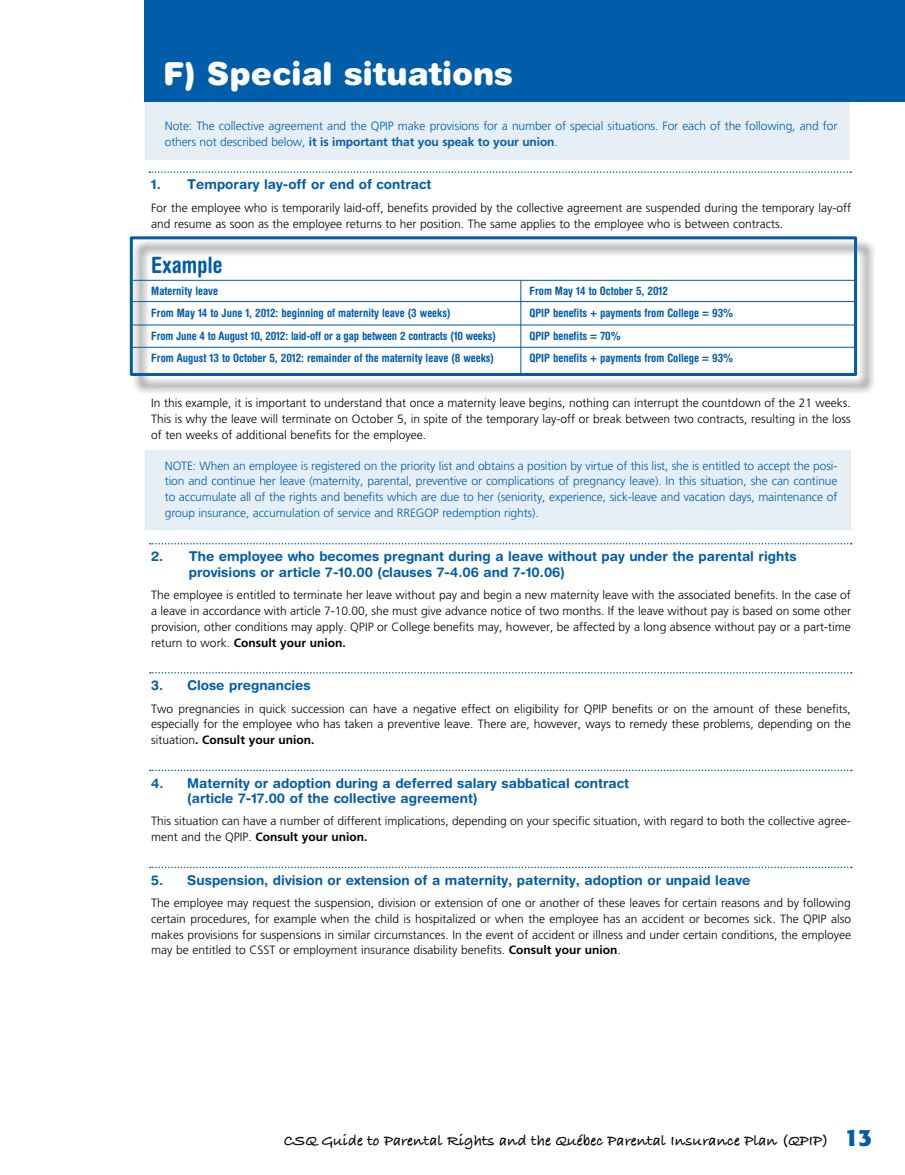
<style>
.page{position:relative;width:905px;height:1175px;background:#fff}
.page>*{position:absolute;margin:0;border:0;box-sizing:border-box;transform-origin:0 0}
.t1{font:900 31.65px "Helvetica Rounded";color:#fff}
.t2{font:700 condensed 22.5px "Helvetica Rounded";color:#005daa}
.t3{font:15.75px "Bradley Hand ITCTT Bold";color:#000}
.t4{font:700 13.5px/15.8px "Helvetica Rounded";color:#005daa}
.t5{font:300 12px/15.8px "Frutiger";color:#000;text-align:justify}
.t6{font:300 12px/15.8px "Frutiger";letter-spacing:-.01em;color:#005daa}
.t7{font:700 condensed 11.55px "Helvetica Rounded";color:#005daa}
.s1{font-weight:700}
.s2{font-family:"Formata";font-weight:700;font-size:23.55px;color:#005daa}
</style>
<div class="page">
<div style="left:145px;top:51px;width:704px;height:109px;background:#e6eff6"></div>
<div style="left:145px;top:450px;width:705px;height:80px;background:#e6eff6"></div>
<div style="left:145px;top:0;width:759px;height:102px;background:#005daa"></div>
<div style="left:132px;top:239px;width:743px;height:156px;background:#000;opacity:.75"></div>
<div style="left:130px;top:236px;width:727px;height:140px;border:3px solid #005daa"></div>
<hr style="left:133px;top:280px;width:724px;height:1px;background:#005daa">
<hr style="left:130px;top:301px;width:724px;height:1px;background:#005daa">
<hr style="left:131px;top:324px;width:724px;height:1px;background:#005daa">
<hr style="left:131px;top:347px;width:724px;height:1px;background:#005daa">
<svg style="left:150px;top:866px;width:701px;height:2px"></svg>
<svg style="left:150px;top:769px;width:701px;height:2px"></svg>
<svg style="left:150px;top:672px;width:701px;height:1px"></svg>
<svg style="left:150px;top:543px;width:701px;height:1px"></svg>
<svg style="left:149px;top:171px;width:702px;height:2px"></svg>
<hr style="left:520px;top:281px;width:1px;height:92px;background:#005daa">
<h1 class="t1" style="left:163px;top:53px;width:351px">F) Special situations</h1>
<p class="t6" style="left:165px;top:118px;width:674px">Note: The collective agreement and the QPIP make provisions for a number of special situations. For each of the following, and for others not described below, <span class="s1">it is important that you speak to your union</span>.</p>
<p class="t4" style="left:151px;top:176px;width:281px">1. Temporary lay-off or end of contract</p>
<p class="t5" style="left:151px;top:200px;width:701px">For the employee who is temporarily laid-off, benefits provided by the collective agreement are suspended during the temporary lay-off and resume as soon as the employee returns to her position. The same applies to the employee who is between contracts.</p>
<h2 class="t2" style="left:151px;top:251px;width:73px">Example</h2>
<p class="t7" style="left:151px;top:284px;width:68px">Maternity leave</p>
<p class="t7" style="left:529px;top:284px;width:140px">From May 14 to October 5, 2012</p>
<p class="t7" style="left:151px;top:306px;width:301px">From May 14 to June 1, 2012: beginning of maternity leave (3 weeks)</p>
<p class="t7" style="left:529px;top:306px;width:205px">QPIP benefits + payments from College = 93%</p>
<p class="t7" style="left:151px;top:329px;width:346px">From June 4 to August 10, 2012: laid-off or a gap between 2 contracts (10 weeks)</p>
<p class="t7" style="left:529px;top:329px;width:93px">QPIP benefits = 70%</p>
<p class="t7" style="left:151px;top:351px;width:344px">From August 13 to October 5, 2012: remainder of the maternity leave (8 weeks)</p>
<p class="t7" style="left:529px;top:351px;width:205px">QPIP benefits + payments from College = 93%</p>
<p class="t5" style="left:151px;top:395px;width:701px">In this example, it is important to understand that once a maternity leave begins, nothing can interrupt the countdown of the 21 weeks.<br>This is why the leave will terminate on October 5, in spite of the temporary lay-off or break between two contracts, resulting in the loss of ten weeks of additional benefits for the employee.</p>
<p class="t6" style="left:165px;top:457px;width:674px;text-align:justify">NOTE: When an employee is registered on the priority list and obtains a position by virtue of this list, she is entitled to accept the posi&shy;tion and continue her leave (maternity, parental, preventive or complications of pregnancy leave). In this situation, she can continue to accumulate all of the rights and benefits which are due to her (seniority, experience, sick-leave and vacation days, maintenance of group insurance, accumulation of service and RREGOP redemption rights).</p>
<p class="t4" style="left:189px;top:548px;width:609px;text-indent:-38px">2. The employee who becomes pregnant during a leave without pay under the parental rights provisions or article 7-10.00 (clauses 7-4.06 and 7-10.06)</p>
<p class="t5" style="left:151px;top:587px;width:701px">The employee is entitled to terminate her leave without pay and begin a new maternity leave with the associated benefits. In the case of a leave in accordance with article 7-10.00, she must give advance notice of two months. If the leave without pay is based on some other provision, other conditions may apply. QPIP or College benefits may, however, be affected by a long absence without pay or a part-time return to work. <span class="s1">Consult your union.</span></p>
<p class="t4" style="left:151px;top:677px;width:161px">3. Close pregnancies</p>
<p class="t5" style="left:151px;top:700px;width:701px">Two pregnancies in quick succession can have a negative effect on eligibility for QPIP benefits or on the amount of these benefits, especially for the employee who has taken a preventive leave. There are, however, ways to remedy these problems, depending on the situation<span class="s1">. Consult your union.</span></p>
<p class="t4" style="left:187px;top:775px;width:443px;line-height:15px;text-indent:-36px">4. Maternity or adoption during a deferred salary sabbatical contract (article 7-17.00 of the collective agreement)</p>
<p class="t5" style="left:151px;top:813px;width:701px">This situation can have a number of different implications, depending on your specific situation, with regard to both the collective agree&shy;ment and the QPIP. <span class="s1">Consult your union.</span></p>
<p class="t4" style="left:151px;top:871px;width:600px">5. Suspension, division or extension of a maternity, paternity, adoption or unpaid leave</p>
<p class="t5" style="left:151px;top:895px;width:701px">The employee may request the suspension, division or extension of one or another of these leaves for certain reasons and by following certain procedures, for example when the child is hospitalized or when the employee has an accident or becomes sick. The QPIP also makes provisions for suspensions in similar circumstances. In the event of accident or illness and under certain conditions, the employee may be entitled to CSST or employment insurance disability benefits. <span class="s1">Consult your union</span>.</p>
<h3 class="t3" style="left:284px;top:1128px;width:590px">CSQ Guide to Parental Rights and the Québec Parental Insurance Plan (QPIP) <span class="s2">13</span></h3>
</div>
